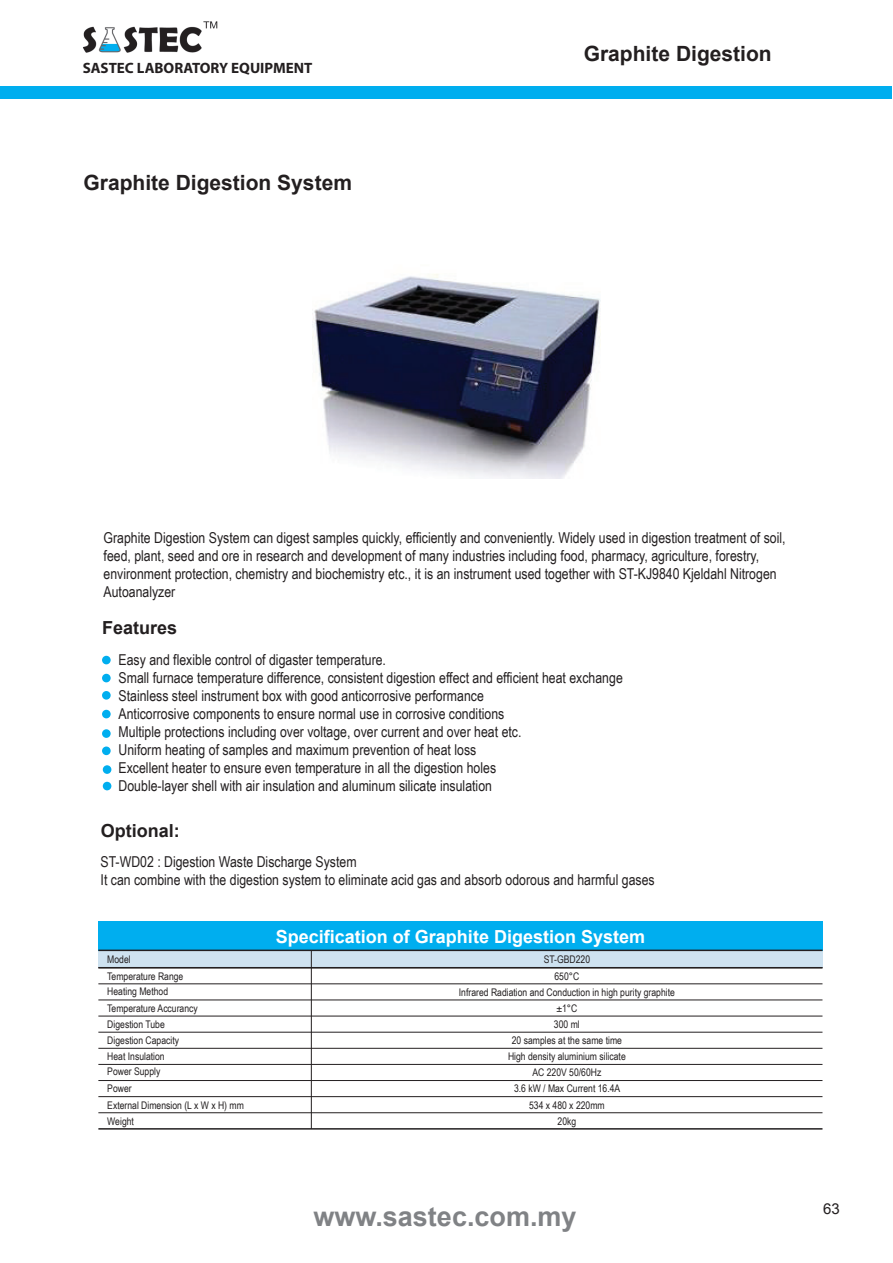
<style>
.page{position:relative;width:893px;height:1263px;background:#fff}
.page>*{position:absolute;margin:0;border:0;box-sizing:border-box;transform-origin:0 0}
.t1{font:700 27px "Arial";color:#808285}
.t2{font:700 21px "Arial";color:#231f20}
.t3{font:700 18px "Arial";color:#fff}
.t4{font:700 18px "Arial";color:#231f20}
.t5{font:15px/18px "Arial Narrow";color:#231f20}
.t6{font:700 15px "Myriad Pro";color:#231f20}
.t7{font:15px "Arial";color:#231f20}
.t8{font:10.5px/15.9px "Arial Narrow";color:#231f20}
</style>
<div class="page">
<div style="left:0;top:86px;width:891px;height:13px;background:#00aeef"></div>
<div style="left:102px;top:656px;width:9px;height:8px;background:#00aeef;border-radius:50%"></div>
<img style="left:83px;top:21px;width:135px;height:32px">
<div style="left:102px;top:691px;width:9px;height:9px;background:#00aeef;border-radius:50%"></div>
<div style="left:102px;top:674px;width:9px;height:8px;background:#00aeef;border-radius:50%"></div>
<div style="left:102px;top:710px;width:9px;height:8px;background:#00aeef;border-radius:50%"></div>
<div style="left:98px;top:950px;width:724px;height:18px;background:#cee2f0"></div>
<div style="left:98px;top:921px;width:724px;height:29px;background:#00aeef"></div>
<hr style="left:98px;top:950px;width:724px;height:1px;background:#231f20">
<hr style="left:98px;top:967px;width:724px;height:1px;background:#231f20">
<hr style="left:98px;top:983px;width:724px;height:1px;background:#231f20">
<hr style="left:98px;top:1000px;width:724px;height:1px;background:#231f20">
<hr style="left:98px;top:1016px;width:724px;height:1px;background:#231f20">
<hr style="left:98px;top:1032px;width:724px;height:1px;background:#231f20">
<hr style="left:98px;top:1048px;width:724px;height:1px;background:#231f20">
<hr style="left:98px;top:1064px;width:724px;height:1px;background:#231f20">
<hr style="left:98px;top:1080px;width:724px;height:1px;background:#231f20">
<hr style="left:98px;top:1096px;width:724px;height:1px;background:#231f20">
<hr style="left:98px;top:1112px;width:724px;height:1px;background:#231f20">
<hr style="left:98px;top:1128px;width:724px;height:2px;background:#231f20">
<hr style="left:311px;top:950px;width:1px;height:179px;background:#231f20">
<div style="left:103px;top:782px;width:8px;height:8px;background:#00aeef;border-radius:50%"></div>
<div style="left:103px;top:765px;width:8px;height:9px;background:#00aeef;border-radius:50%"></div>
<div style="left:102px;top:747px;width:9px;height:8px;background:#00aeef;border-radius:50%"></div>
<div style="left:102px;top:729px;width:9px;height:9px;background:#00aeef;border-radius:50%"></div>
<img style="left:312px;top:274px;width:288px;height:205px">
<p class="t6" style="left:83px;top:63px;width:231px">SASTEC LABORATORY EQUIPMENT</p>
<h2 class="t2" style="left:83px;top:175px;width:270px">Graphite Digestion System</h2>
<h2 class="t2" style="left:583px;top:46px;width:189px">Graphite Digestion</h2>
<p class="t5" style="left:104px;top:530px;width:683px">Graphite Digestion System can digest samples quickly, efficiently and conveniently. Widely used in digestion treatment of soil, feed, plant, seed and ore in research and development of many industries including food, pharmacy, agriculture, forestry, environment protection, chemistry and biochemistry etc., it is an instrument used together with ST-KJ9840 Kjeldahl Nitrogen Autoanalyzer</p>
<p class="t4" style="left:102px;top:621px;width:77px">Features</p>
<p class="t5" style="left:119px;top:652px;width:505px">Easy and flexible control of digaster temperature.<br>Small furnace temperature difference, consistent digestion effect and efficient heat exchange Stainless steel instrument box with good anticorrosive performance<br>Anticorrosive components to ensure normal use in corrosive conditions<br>Multiple protections including over voltage, over current and over heat etc.<br>Uniform heating of samples and maximum prevention of heat loss<br>Excellent heater to ensure even temperature in all the digestion holes<br>Double-layer shell with air insulation and aluminum silicate insulation</p>
<p class="t4" style="left:101px;top:824px;width:81px">Optional:</p>
<p class="t5" style="left:101px;top:854px;width:555px">ST-WD02 : Digestion Waste Discharge System<br>It can combine with the digestion system to eliminate acid gas and absorb odorous and harmful gases</p>
<p class="t3" style="left:276px;top:930px;width:371px">Specification of Graphite Digestion System</p>
<p class="t8" style="left:107px;top:952px;width:25px">Model</p>
<p class="t8" style="left:543px;top:952px;width:48px">ST-GBD220</p>
<p class="t8" style="left:107px;top:969px;width:78px;line-height:15.3px">Temperature Range<br>Heating Method</p>
<p class="t8" style="left:107px;top:1001px;width:92px">Temperature Accurancy<br>Digestion Tube<br>Digestion Capacity<br>Heat Insulation<br>Power Supply</p>
<p class="t8" style="left:107px;top:1081px;width:26px">Power</p>
<p class="t8" style="left:107px;top:1114px;width:28px">Weight</p>
<p class="t8" style="left:107px;top:1098px;width:138px">External Dimension (L x W x H) mm</p>
<p class="t8" style="left:554px;top:969px;width:26px">650°C</p>
<p class="t8" style="left:512px;top:1001px;width:112px;text-align:center">±1°C<br>300 ml<br>20 samples at the same time</p>
<p class="t8" style="left:459px;top:985px;width:217px">Infrared Radiation and Conduction in high purity graphite</p>
<p class="t8" style="left:508px;top:1049px;width:119px">High density aluminium silicate</p>
<p class="t8" style="left:514px;top:1065px;width:108px;text-align:center">AC 220V 50/60Hz<br>3.6 kW / Max Current 16.4A</p>
<p class="t8" style="left:557px;top:1114px;width:20px">20kg</p>
<p class="t8" style="left:529px;top:1098px;width:77px">534 x 480 x 220mm</p>
<h1 class="t1" style="left:313px;top:1206px;width:265px">www.sastec.com.my</h1>
<p class="t7" style="left:823px;top:1200px;width:18px">63</p>
</div>
